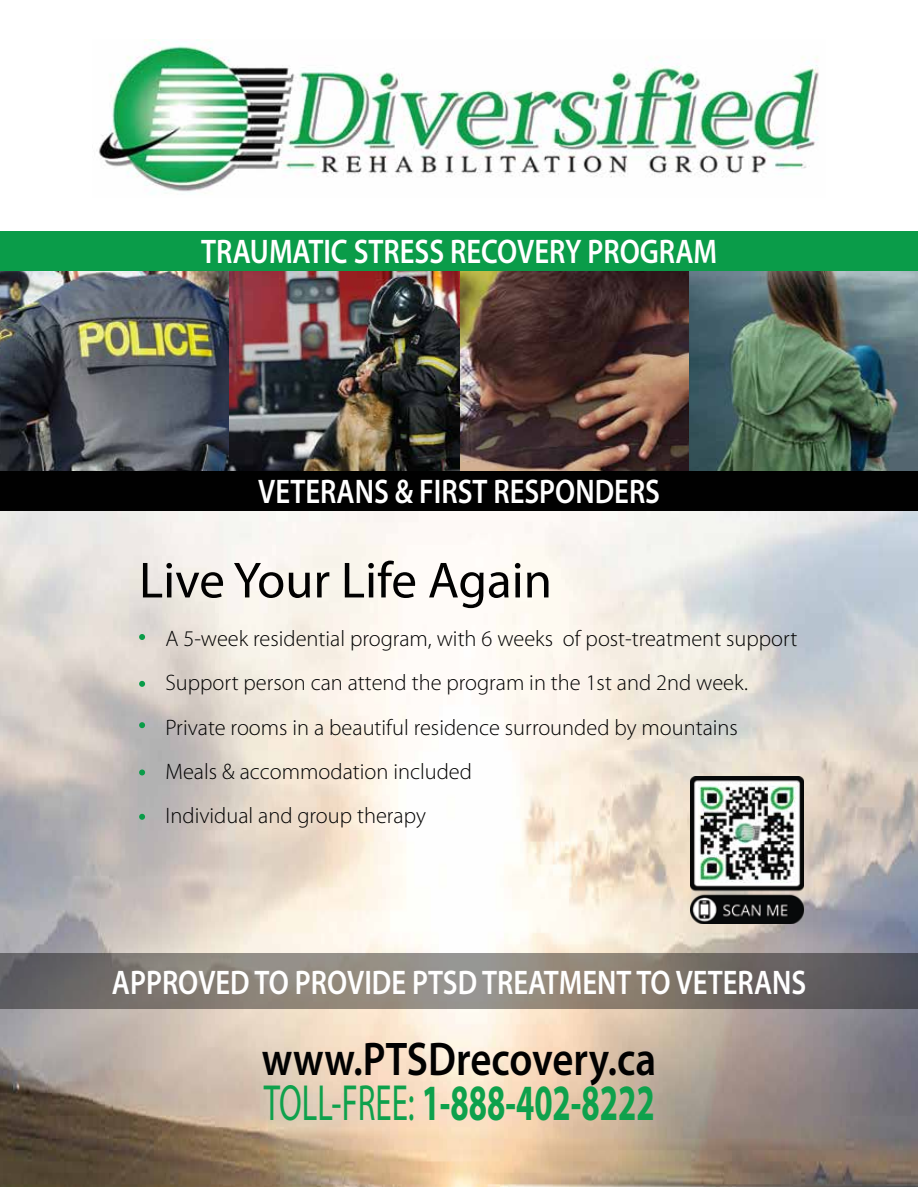
<style>
.page{position:relative;width:918px;height:1188px;background:#fff}
.page>*{position:absolute;margin:0;border:0;box-sizing:border-box;transform-origin:0 0}
.t1{font:700 51.15px "Myriad Pro";color:#0ea14c;scale:.64 1}
.t2{font:51.15px "Myriad Pro";color:#010101}
.t3{font:600 47.55px "Myriad Pro";color:#010101;scale:.86 1}
.t4{font:600 34.2px "Myriad Pro";color:#fff;scale:.83 1}
.t5{font:300 22.5px "Myriad Pro";color:#010101}
.s1{font-weight:400}
</style>
<div class="page">
<img style="left:0;top:270px;width:918px;height:201px">
<img style="left:0;top:510px;width:918px;height:677px">
<div style="left:0;top:471px;width:918px;height:39px;background:#010101"></div>
<div style="left:0;top:231px;width:918px;height:39px;background:#0a9c49"></div>
<img style="left:98px;top:39px;width:721px;height:155px">
<svg style="left:0;top:953px;width:918px;height:55px;background:#7e7872"></svg>
<svg style="left:139px;top:634px;width:6px;height:6px"></svg>
<svg style="left:139px;top:769px;width:6px;height:6px"></svg>
<svg style="left:139px;top:722px;width:6px;height:6px"></svg>
<svg style="left:139px;top:681px;width:6px;height:6px"></svg>
<svg style="left:139px;top:814px;width:6px;height:6px"></svg>
<img style="left:690px;top:776px;width:114px;height:148px">
<img style="left:698px;top:783px;width:100px;height:100px">
<h3 class="t4" style="left:201px;top:230px;width:623px">TRAUMATIC STRESS RECOVERY PROGRAM</h3>
<h3 class="t4" style="left:258px;top:470px;width:486px">VETERANS &amp; FIRST RESPONDERS</h3>
<h1 class="t2" style="left:139px;top:549px;width:414px">Live Your Life Again</h1>
<p class="t5" style="left:165px;top:626px;width:633px">A 5-week residential program, with 6 weeks of post-treatment support</p>
<p class="t5" style="left:165px;top:671px;width:584px">Support person can attend the program in the 1st and 2nd week.</p>
<p class="t5" style="left:165px;top:715px;width:574px">Private rooms in a beautiful residence surrounded by mountains</p>
<p class="t5" style="left:165px;top:759px;width:308px">Meals &amp; accommodation included</p>
<p class="t5" style="left:165px;top:804px;width:262px">Individual and group therapy</p>
<h3 class="t4" style="left:112px;top:960px;width:838px">APPROVED TO PROVIDE PTSD TREATMENT TO VETERANS</h3>
<h2 class="t3" style="left:262px;top:1029px;width:460px">www.PTSDrecovery.ca</h2>
<h1 class="t1" style="left:264px;top:1069px;width:612px"><span class="s1">TOLL-FREE:</span> 1-888-402-8222</h1>
</div>
